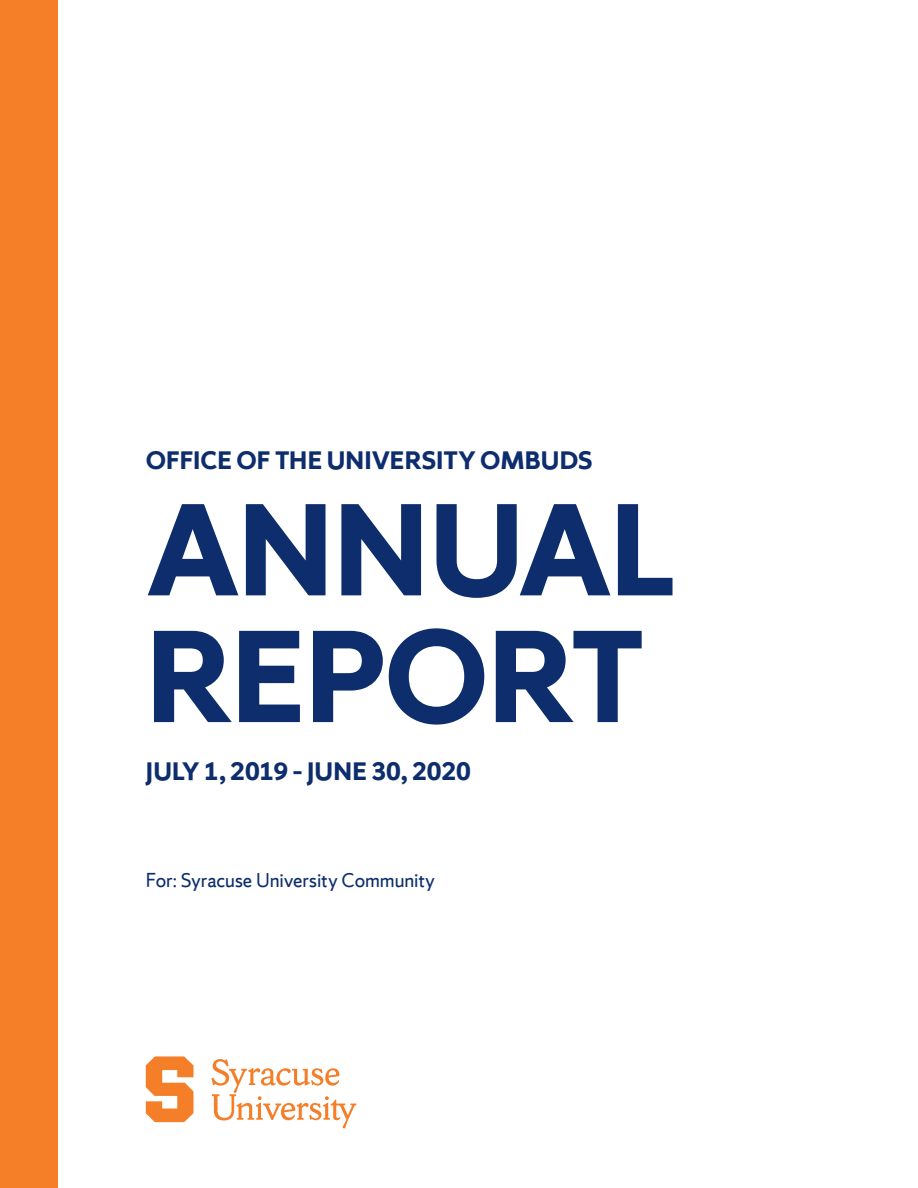
<style>
.page{position:relative;width:918px;height:1188px;background:#fff}
.page>*{position:absolute;margin:0;border:0;box-sizing:border-box;transform-origin:0 0}
.t1{font:700 138.3px/126.8px "Sherman Sans";letter-spacing:-.015em;color:#0d2d6c}
.t2{font:700 26.85px "Sherman Sans";letter-spacing:.005em;color:#0d2d6c}
.t3{font:21px "Sherman Sans";letter-spacing:-.005em;color:#0d2d6c}
</style>
<div class="page">
<svg style="left:212px;top:1059px;width:144px;height:69px"></svg>
<svg style="left:146px;top:1056px;width:48px;height:66px"></svg>
<div style="left:0;top:0;width:57px;height:1188px;background:#f57e29"></div>
<h1 class="t2" style="left:146px;top:443px;width:448px">OFFICE OF THE UNIVERSITY OMBUDS</h1>
<h1 class="t1" style="left:146px;top:485px;width:532px">ANNUAL<br>REPORT</h1>
<h1 class="t2" style="left:146px;top:754px;width:327px">JULY 1, 2019 – JUNE 30, 2020</h1>
<h1 class="t3" style="left:146px;top:868px;width:291px">For: Syracuse University Community</h1>
</div>
